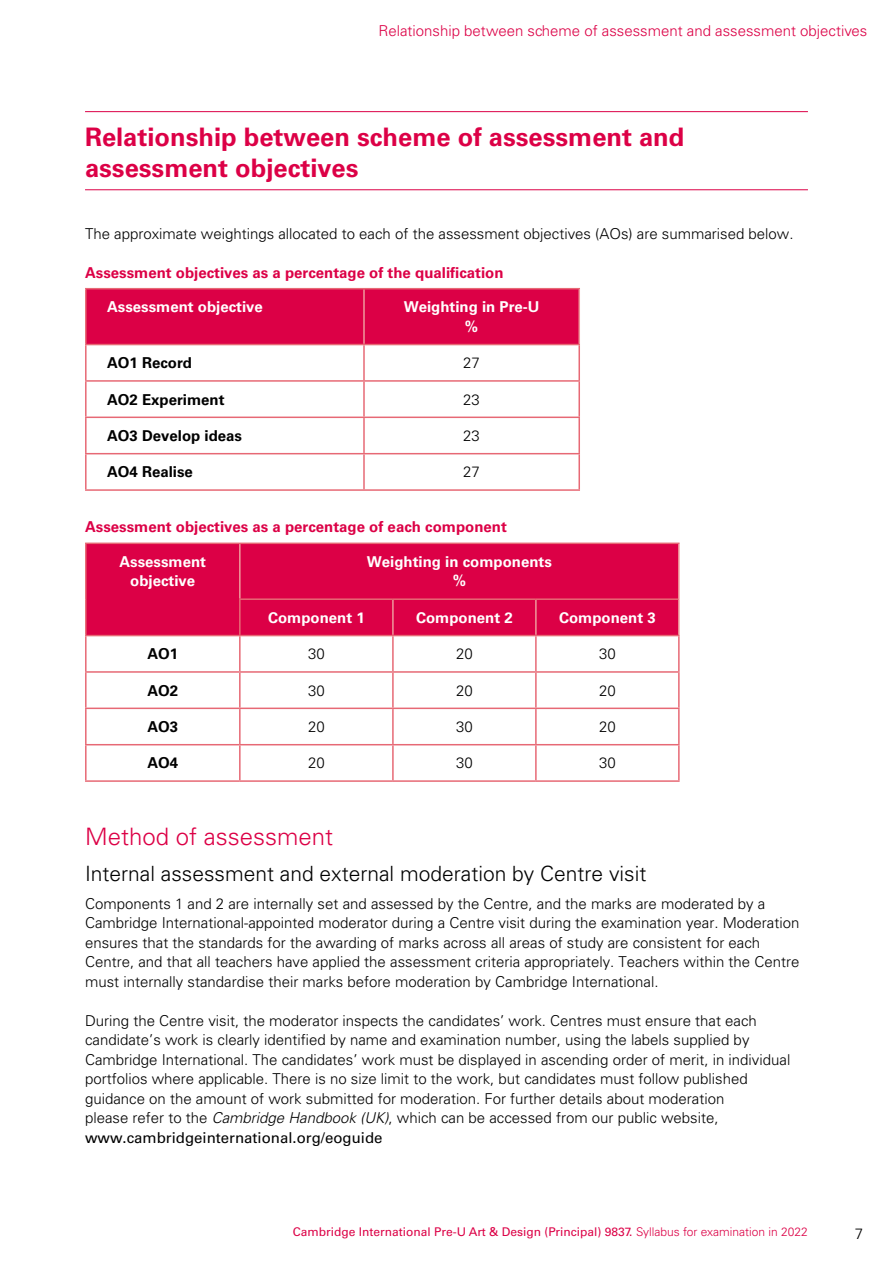
<style>
.page{position:relative;width:893px;height:1263px;background:#fff}
.page>*{position:absolute;margin:0;border:0;box-sizing:border-box;transform-origin:0 0}
.t1{font:700 25.5px/30.6px "Univers LT Std";color:#dc0046}
.t2{font:300 24px "Univers LT Std";color:#dc0046}
.t3{font:300 21px "Univers LT Std";color:#000}
.t4{font:300 15px/19.5px "Univers LT Std";color:#000}
.t5{font:700 15px/19.5px "Univers LT Std";color:#fff;text-align:center}
.t6{font:700 15px "Univers LT Std";color:#dc0046}
.t7{font:300 15px "Univers LT Std";color:#dc0046}
.t8{font:700 15px "Univers LT Std";color:#000}
.t9{font:12px "Univers LT Std";color:#dc0046}
.s1{font-style:italic}
.s2{font-weight:400}
.s3{font-weight:300}
</style>
<div class="page">
<hr style="left:85px;top:111px;width:723px;height:1px;background:#dc0046">
<hr style="left:85px;top:189px;width:723px;height:1px;background:#dc0046">
<div style="left:87px;top:289px;width:491px;height:55px;background:#dc0046"></div>
<hr style="left:363px;top:289px;width:2px;height:55px;background:#ef999b">
<hr style="left:363px;top:345px;width:2px;height:35px;background:#e76975">
<hr style="left:85px;top:380px;width:279px;height:2px;background:#e76975">
<hr style="left:364px;top:380px;width:216px;height:2px;background:#e76975">
<hr style="left:363px;top:382px;width:2px;height:35px;background:#e76975">
<hr style="left:85px;top:417px;width:279px;height:1px;background:#e76975">
<hr style="left:364px;top:417px;width:216px;height:1px;background:#e76975">
<hr style="left:363px;top:418px;width:2px;height:35px;background:#e76975">
<hr style="left:85px;top:453px;width:279px;height:1px;background:#e76975">
<hr style="left:364px;top:453px;width:216px;height:1px;background:#e76975">
<hr style="left:363px;top:454px;width:2px;height:35px;background:#e76975">
<hr style="left:85px;top:288px;width:279px;height:1px;background:#e76975">
<hr style="left:85px;top:289px;width:2px;height:55px;background:#e76975">
<hr style="left:364px;top:288px;width:216px;height:1px;background:#e76975">
<hr style="left:578px;top:289px;width:2px;height:55px;background:#ef999b">
<hr style="left:85px;top:344px;width:279px;height:1px;background:#e76975">
<hr style="left:85px;top:345px;width:2px;height:35px;background:#e76975">
<hr style="left:364px;top:344px;width:216px;height:1px;background:#e76975">
<hr style="left:578px;top:345px;width:2px;height:35px;background:#e76975">
<hr style="left:85px;top:382px;width:2px;height:35px;background:#e76975">
<hr style="left:578px;top:382px;width:2px;height:35px;background:#e76975">
<hr style="left:85px;top:418px;width:2px;height:35px;background:#e76975">
<hr style="left:578px;top:418px;width:2px;height:35px;background:#e76975">
<hr style="left:85px;top:454px;width:2px;height:35px;background:#e76975">
<hr style="left:578px;top:454px;width:2px;height:35px;background:#e76975">
<hr style="left:85px;top:489px;width:279px;height:2px;background:#e76975">
<hr style="left:364px;top:489px;width:216px;height:2px;background:#e76975">
<div style="left:87px;top:544px;width:591px;height:91px;background:#dc0046"></div>
<hr style="left:392px;top:600px;width:2px;height:35px;background:#ef999b">
<hr style="left:239px;top:636px;width:2px;height:35px;background:#e76975">
<hr style="left:392px;top:636px;width:2px;height:35px;background:#e76975">
<hr style="left:85px;top:671px;width:155px;height:2px;background:#e76975">
<hr style="left:240px;top:671px;width:153px;height:2px;background:#e76975">
<hr style="left:239px;top:673px;width:2px;height:34px;background:#e76975">
<hr style="left:393px;top:671px;width:143px;height:2px;background:#e76975">
<hr style="left:392px;top:673px;width:2px;height:34px;background:#e76975">
<hr style="left:536px;top:671px;width:144px;height:2px;background:#e76975">
<hr style="left:85px;top:707px;width:155px;height:2px;background:#e76975">
<hr style="left:240px;top:707px;width:153px;height:2px;background:#e76975">
<hr style="left:239px;top:709px;width:2px;height:35px;background:#e76975">
<hr style="left:393px;top:707px;width:143px;height:2px;background:#e76975">
<hr style="left:392px;top:709px;width:2px;height:35px;background:#e76975">
<hr style="left:536px;top:707px;width:144px;height:2px;background:#e76975">
<hr style="left:85px;top:744px;width:155px;height:1px;background:#e76975">
<hr style="left:240px;top:744px;width:153px;height:1px;background:#e76975">
<hr style="left:239px;top:745px;width:2px;height:35px;background:#e76975">
<hr style="left:393px;top:744px;width:143px;height:1px;background:#e76975">
<hr style="left:392px;top:745px;width:2px;height:35px;background:#e76975">
<hr style="left:536px;top:744px;width:144px;height:1px;background:#e76975">
<hr style="left:85px;top:636px;width:2px;height:35px;background:#e76975">
<hr style="left:535px;top:636px;width:2px;height:35px;background:#e76975">
<hr style="left:678px;top:636px;width:2px;height:35px;background:#e76975">
<hr style="left:85px;top:673px;width:2px;height:34px;background:#e76975">
<hr style="left:535px;top:673px;width:2px;height:34px;background:#e76975">
<hr style="left:678px;top:673px;width:2px;height:34px;background:#e76975">
<hr style="left:85px;top:709px;width:2px;height:35px;background:#e76975">
<hr style="left:535px;top:709px;width:2px;height:35px;background:#e76975">
<hr style="left:678px;top:709px;width:2px;height:35px;background:#e76975">
<hr style="left:85px;top:745px;width:2px;height:35px;background:#e76975">
<hr style="left:535px;top:745px;width:2px;height:35px;background:#e76975">
<hr style="left:678px;top:745px;width:2px;height:35px;background:#e76975">
<hr style="left:85px;top:780px;width:155px;height:2px;background:#e76975">
<hr style="left:240px;top:780px;width:153px;height:2px;background:#e76975">
<hr style="left:393px;top:780px;width:143px;height:2px;background:#e76975">
<hr style="left:536px;top:780px;width:144px;height:2px;background:#e76975">
<hr style="left:535px;top:600px;width:2px;height:35px;background:#ef999b">
<hr style="left:678px;top:599px;width:2px;height:36px;background:#ef999b">
<hr style="left:240px;top:635px;width:153px;height:1px;background:#e76975">
<hr style="left:393px;top:635px;width:143px;height:1px;background:#e76975">
<hr style="left:536px;top:635px;width:144px;height:1px;background:#e76975">
<hr style="left:85px;top:543px;width:155px;height:1px;background:#e76975">
<hr style="left:85px;top:544px;width:2px;height:55px;background:#e76975">
<hr style="left:85px;top:599px;width:2px;height:36px;background:#e76975">
<hr style="left:239px;top:600px;width:2px;height:35px;background:#e76975">
<hr style="left:85px;top:635px;width:155px;height:1px;background:#e76975">
<hr style="left:240px;top:543px;width:153px;height:1px;background:#e76975">
<hr style="left:393px;top:543px;width:143px;height:1px;background:#e76975">
<hr style="left:536px;top:543px;width:144px;height:1px;background:#e76975">
<hr style="left:239px;top:598px;width:154px;height:2px;background:#e76975">
<hr style="left:393px;top:598px;width:143px;height:2px;background:#e76975">
<hr style="left:536px;top:598px;width:142px;height:2px;background:#e76975">
<hr style="left:239px;top:544px;width:2px;height:54px;background:#ef999b">
<hr style="left:678px;top:544px;width:2px;height:55px;background:#ef999b">
<p class="t7" style="left:379px;top:22px;width:490px">Relationship between scheme of assessment and assessment objectives</p>
<h1 class="t1" style="left:85px;top:122px;width:601px">Relationship between scheme of assessment and assessment objectives</h1>
<p class="t4" style="left:85px;top:224px;width:710px">The approximate weightings allocated to each of the assessment objectives (AOs) are summarised below.</p>
<p class="t6" style="left:85px;top:264px;width:420px">Assessment objectives as a percentage of the qualification</p>
<p class="t5" style="left:107px;top:297px;width:157px">Assessment objective</p>
<p class="t5" style="left:404px;top:297px;width:137px">Weighting in Pre-U %</p>
<p class="t8" style="left:107px;top:354px;width:87px">AO1 Record</p>
<p class="t4" style="left:463px;top:353px;width:18px">27</p>
<p class="t8" style="left:107px;top:390px;width:119px">AO2 Experiment</p>
<p class="t4" style="left:463px;top:389px;width:18px">23</p>
<p class="t8" style="left:107px;top:427px;width:137px">AO3 Develop ideas</p>
<p class="t4" style="left:463px;top:426px;width:18px">23</p>
<p class="t8" style="left:107px;top:463px;width:87px">AO4 Realise</p>
<p class="t4" style="left:463px;top:462px;width:18px">27</p>
<p class="t6" style="left:85px;top:518px;width:423px">Assessment objectives as a percentage of each component</p>
<p class="t5" style="left:119px;top:552px;width:88px">Assessment objective</p>
<p class="t5" style="left:367px;top:552px;width:187px">Weighting in components %</p>
<p class="t5" style="left:268px;top:608px;width:98px">Component 1</p>
<p class="t5" style="left:416px;top:608px;width:98px">Component 2</p>
<p class="t5" style="left:559px;top:608px;width:98px">Component 3</p>
<p class="t8" style="left:147px;top:645px;width:32px">AO1</p>
<p class="t4" style="left:308px;top:644px;width:18px">30</p>
<p class="t4" style="left:456px;top:644px;width:18px">20</p>
<p class="t4" style="left:599px;top:644px;width:18px">30</p>
<p class="t8" style="left:147px;top:681px;width:32px">AO2</p>
<p class="t4" style="left:308px;top:680px;width:18px">30</p>
<p class="t4" style="left:456px;top:680px;width:18px">20</p>
<p class="t4" style="left:599px;top:680px;width:18px">20</p>
<p class="t8" style="left:147px;top:718px;width:32px">AO3</p>
<p class="t4" style="left:308px;top:717px;width:18px">20</p>
<p class="t4" style="left:456px;top:717px;width:18px">30</p>
<p class="t4" style="left:599px;top:717px;width:18px">20</p>
<p class="t8" style="left:147px;top:754px;width:32px">AO4</p>
<p class="t4" style="left:308px;top:753px;width:18px">20</p>
<p class="t4" style="left:456px;top:753px;width:18px">30</p>
<p class="t4" style="left:599px;top:753px;width:18px">30</p>
<h2 class="t2" style="left:85px;top:822px;width:250px">Method of assessment</h2>
<h3 class="t3" style="left:85px;top:860px;width:563px">Internal assessment and external moderation by Centre visit</h3>
<p class="t4" style="left:85px;top:893px;width:716px">Components 1 and 2 are internally set and assessed by the Centre, and the marks are moderated by a Cambridge International-appointed moderator during a Centre visit during the examination year. Moderation ensures that the standards for the awarding of marks across all areas of study are consistent for each Centre, and that all teachers have applied the assessment criteria appropriately. Teachers within the Centre must internally standardise their marks before moderation by Cambridge International.</p>
<p class="t4" style="left:85px;top:1010px;width:707px">During the Centre visit, the moderator inspects the candidates’ work. Centres must ensure that each candidate’s work is clearly identified by name and examination number, using the labels supplied by Cambridge International. The candidates’ work must be displayed in ascending order of merit, in individual portfolios where applicable. There is no size limit to the work, but candidates must follow published guidance on the amount of work submitted for moderation. For further details about moderation<br>please refer to the <span class="s1">Cambridge Handbook (UK)</span>, which can be accessed from our public website, <span class="s2">www.cambridgeinternational.org/eoguide</span></p>
<p class="t9" style="left:293px;top:1225px;width:517px">Cambridge International Pre-U Art &amp; Design (Principal) 9837. <span class="s3">Syllabus for examination in 2022</span></p>
<p class="t4" style="left:855px;top:1223px;width:10px">7</p>
</div>
